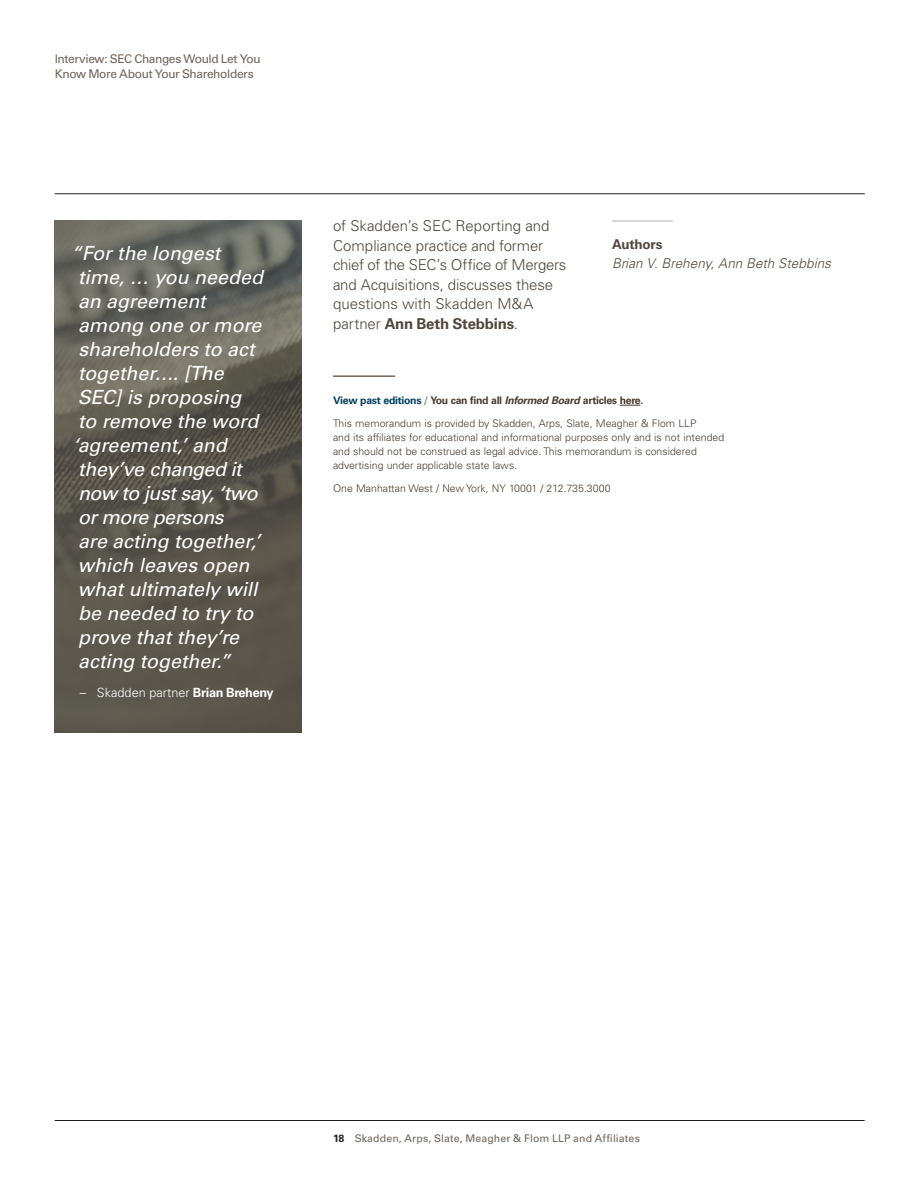
<style>
.page{position:relative;width:918px;height:1188px;background:#fff}
.page>*{position:absolute;margin:0;border:0;box-sizing:border-box;transform-origin:0 0}
.Heading_1{font:italic 19.5px/24px "Univers LT Std";letter-spacing:-.005em;color:#fff}
.Heading_1-2{font:300 15px/19.5px "Univers LT Std";letter-spacing:-.005em;color:#4f463d}
.Heading_1-3{font:italic 300 13.5px/19.5px "Univers LT Std";letter-spacing:.005em;color:#4f463d}
.t1{font:300 12.75px "Univers LT Std";color:#fff}
.t2{font:12px/15px "Univers LT Std";letter-spacing:-.035em;color:#6f645a}
.Disclaimer{font:300 10.5px/14.2px "Univers LT Std";color:#473b2f}
.Heading_1-4{font:700 10.5px "Univers LT Std";letter-spacing:-.03em;color:#473b2f}
.t3{font:10.5px "Univers LT Std";letter-spacing:.01em;color:#6f645a}
.s1{font-weight:700}
.s2{font-weight:700;font-style:normal}
.s3{color:#003f5f}
.s4{font-weight:300}
.s5{font-style:italic}
.s6{font-weight:700;color:#231f20}
</style>
<div class="page">
<hr style="left:55px;top:1120px;width:810px;height:1px;background:#231f20">
<hr style="left:55px;top:194px;width:810px;height:1px;background:#231f20">
<svg style="left:620px;top:405px;width:20px;height:1px"></svg>
<svg style="left:54px;top:220px;width:248px;height:513px;background:#5f5c53"></svg>
<hr style="left:612px;top:220px;width:61px;height:2px;background:#b7b9be">
<hr style="left:333px;top:375px;width:62px;height:2px;background:#6f645a">
<p class="t2" style="left:55px;top:51px;width:208px">Interview: SEC Changes Would Let You<br>Know More About Your Shareholders</p>
<h2 class="Heading_1-2" style="left:333px;top:216px;width:235px">of Skadden’s SEC Reporting and<br>Compliance practice and former chief of the SEC’s Office of Mergers and Acquisitions, discusses these questions with Skadden M&amp;A partner <span class="s1">Ann Beth Stebbins</span>.</h2>
<h2 class="Heading_1" style="left:71px;top:241px;width:193px">“For the longest time, … you needed an agreement among one or more shareholders to act together…. [The<br>SEC] is proposing<br>to remove the word ‘agreement,’ and they’ve changed it now to just say, ‘two or more persons<br>are acting together,’ which leaves open what ultimately will be needed to try to prove that they’re acting together.”</h2>
<h2 class="Heading_1-3" style="left:612px;top:234px;width:221px"><span class="s2">Authors<br></span>Brian V. Breheny, Ann Beth Stebbins</h2>
<p class="t1" style="left:80px;top:685px;width:195px">– Skadden partner <span class="s1">Brian Breheny</span></p>
<h2 class="Heading_1-4" style="left:333px;top:394px;width:312px"><span class="s3">View past editions</span> <span class="s4">/</span> You can find all <span class="s5">Informed Board</span> articles here.</h2>
<p class="Disclaimer" style="left:333px;top:416px;width:393px">This memorandum is provided by Skadden, Arps, Slate, Meagher &amp; Flom LLP<br>and its affiliates for educational and informational purposes only and is not intended and should not be construed as legal advice. This memorandum is considered advertising under applicable state laws.</p>
<p class="Disclaimer" style="left:333px;top:481px;width:279px">One Manhattan West / New York, NY 10001 / 212.735.3000</p>
<p class="t3" style="left:333px;top:1132px;width:308px"><span class="s6">18</span> Skadden, Arps, Slate, Meagher &amp; Flom LLP and Affiliates</p>
</div>
